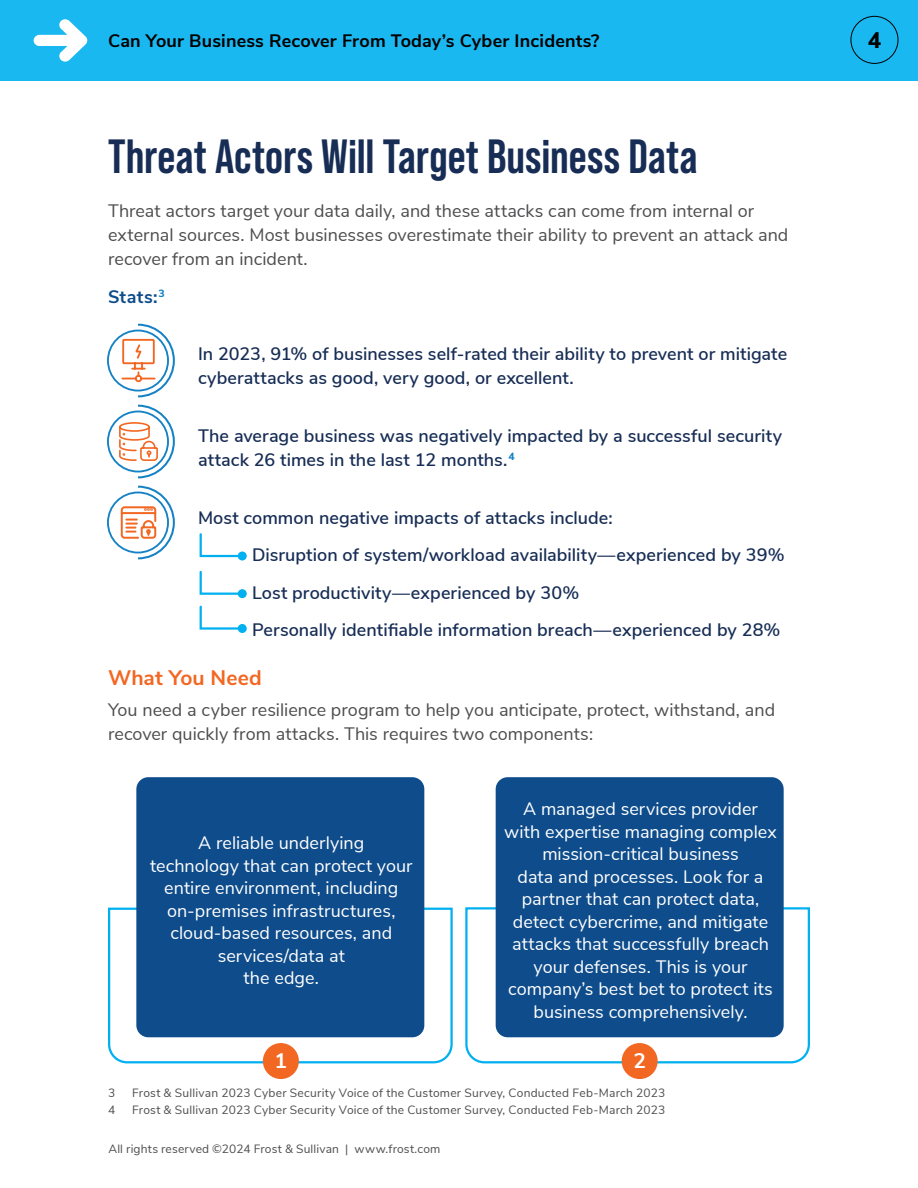
<style>
.page{position:relative;width:918px;height:1188px;background:#fff}
.page>*{position:absolute;margin:0;border:0;box-sizing:border-box;transform-origin:0 0}
._1st_Lvl_Header{font:700 48px "Bebas Neue Pro";color:#172d55}
.t1{font:800 22.5px "Nunito Sans";color:#000}
._2nd_Lvl_Header{font:700 21px "Nunito Sans";letter-spacing:.005em;color:#f26722}
.t2{font:700 21px "Nunito Sans";color:#fff}
.Body_Text{font:18px/22.5px "Nunito Sans";color:#fff;text-align:center}
.Body_Text-2{font:600 18px/24px "Nunito Sans";letter-spacing:.005em;color:#172d55}
.Body_Text-3{font:18px/24px "Nunito Sans";color:#4d4d4f}
.t3{font:700 18px "Nunito Sans";letter-spacing:.01em;color:#000}
.Body_Text-4{font:700 18px "Nunito Sans";letter-spacing:.025em;color:#0e4c8b}
.Footnotes{font:12px "Nunito Sans";letter-spacing:.02em;color:#4d4d4f}
</style>
<div class="page">
<div style="left:0;top:0;width:918px;height:81px;background:#1ab8f1"></div>
<svg style="left:34px;top:19px;width:53px;height:43px"></svg>
<div style="left:850px;top:16px;width:48px;height:48px;border:1px solid #000;border-radius:50%"></div>
<svg style="left:108px;top:906px;width:345px;height:158px"></svg>
<div style="left:136px;top:777px;width:288px;height:260px;background:#0e4c8b;border-radius:12px"></div>
<div style="left:263px;top:1043px;width:36px;height:36px;background:#f26722;border-radius:50%"></div>
<svg style="left:465px;top:906px;width:345px;height:158px"></svg>
<div style="left:496px;top:777px;width:288px;height:260px;background:#0e4c8b;border-radius:12px"></div>
<div style="left:622px;top:1043px;width:36px;height:36px;background:#f26722;border-radius:50%"></div>
<svg style="left:120px;top:323px;width:55px;height:75px"></svg>
<svg style="left:118px;top:404px;width:57px;height:75px"></svg>
<svg style="left:199px;top:533px;width:45px;height:25px"></svg>
<div style="left:238px;top:552px;width:9px;height:9px;background:#00b0f0;border-radius:50%"></div>
<svg style="left:199px;top:570px;width:41px;height:25px"></svg>
<div style="left:238px;top:589px;width:9px;height:9px;background:#00b0f0;border-radius:50%"></div>
<svg style="left:199px;top:605px;width:41px;height:25px"></svg>
<div style="left:238px;top:624px;width:9px;height:9px;background:#00b0f0;border-radius:50%"></div>
<svg style="left:120px;top:485px;width:55px;height:75px"></svg>
<p class="t3" style="left:108px;top:28px;width:493px">Can Your Business Recover From Today’s Cyber Incidents?</p>
<p class="t1" style="left:868px;top:24px;width:15px">4</p>
<h1 class="_1st_Lvl_Header" style="left:108px;top:129px;width:591px">Threat Actors Will Target Business Data</h1>
<p class="Body_Text-3" style="left:108px;top:198px;width:682px">Threat actors target your data daily, and these attacks can come from internal or external sources. Most businesses overestimate their ability to prevent an attack and recover from an incident.</p>
<p class="Body_Text-4" style="left:108px;top:283px;width:58px">Stats:<sup>3</sup></p>
<p class="Body_Text-2" style="left:198px;top:341px;width:591px">In 2023, 91% of businesses self-rated their ability to prevent or mitigate cyberattacks as good, very good, or excellent.</p>
<p class="Body_Text-2" style="left:198px;top:423px;width:586px">The average business was negatively impacted by a successful security attack 26 times in the last 12 months.<sup>4</sup></p>
<p class="Body_Text-2" style="left:198px;top:505px;width:416px">Most common negative impacts of attacks include:</p>
<p class="Body_Text-2" style="left:252px;top:542px;width:534px">Disruption of system/workload availability—experienced by 39%</p>
<p class="Body_Text-2" style="left:252px;top:580px;width:329px">Lost productivity—experienced by 30%</p>
<p class="Body_Text-2" style="left:252px;top:617px;width:530px">Personally identifiable information breach—experienced by 28%</p>
<h2 class="_2nd_Lvl_Header" style="left:108px;top:662px;width:155px">What You Need</h2>
<p class="Body_Text-3" style="left:108px;top:696px;width:669px">You need a cyber resilience program to help you anticipate, protect, withstand, and recover quickly from attacks. This requires two components:</p>
<p class="Body_Text" style="left:150px;top:831px;width:264px">A reliable underlying<br>technology that can protect your entire environment, including on-premises infrastructures, cloud-based resources, and services/data at<br>the edge.</p>
<p class="t2" style="left:275px;top:1046px;width:14px">1</p>
<p class="Body_Text" style="left:504px;top:797px;width:274px">A managed services provider with expertise managing complex mission-critical business<br>data and processes. Look for a partner that can protect data, detect cybercrime, and mitigate attacks that successfully breach your defenses. This is your company’s best bet to protect its business comprehensively.</p>
<p class="t2" style="left:633px;top:1046px;width:14px">2</p>
<p class="Footnotes" style="left:108px;top:1084px;width:9px">3</p>
<p class="Footnotes" style="left:132px;top:1084px;width:535px">Frost &amp; Sullivan 2023 Cyber Security Voice of the Customer Survey, Conducted Feb-March 2023</p>
<p class="Footnotes" style="left:108px;top:1101px;width:9px">4</p>
<p class="Footnotes" style="left:132px;top:1101px;width:535px">Frost &amp; Sullivan 2023 Cyber Security Voice of the Customer Survey, Conducted Feb-March 2023</p>
<p class="Footnotes" style="left:108px;top:1140px;width:334px">All rights reserved ©2024 Frost &amp; Sullivan | www.frost.com</p>
</div>
